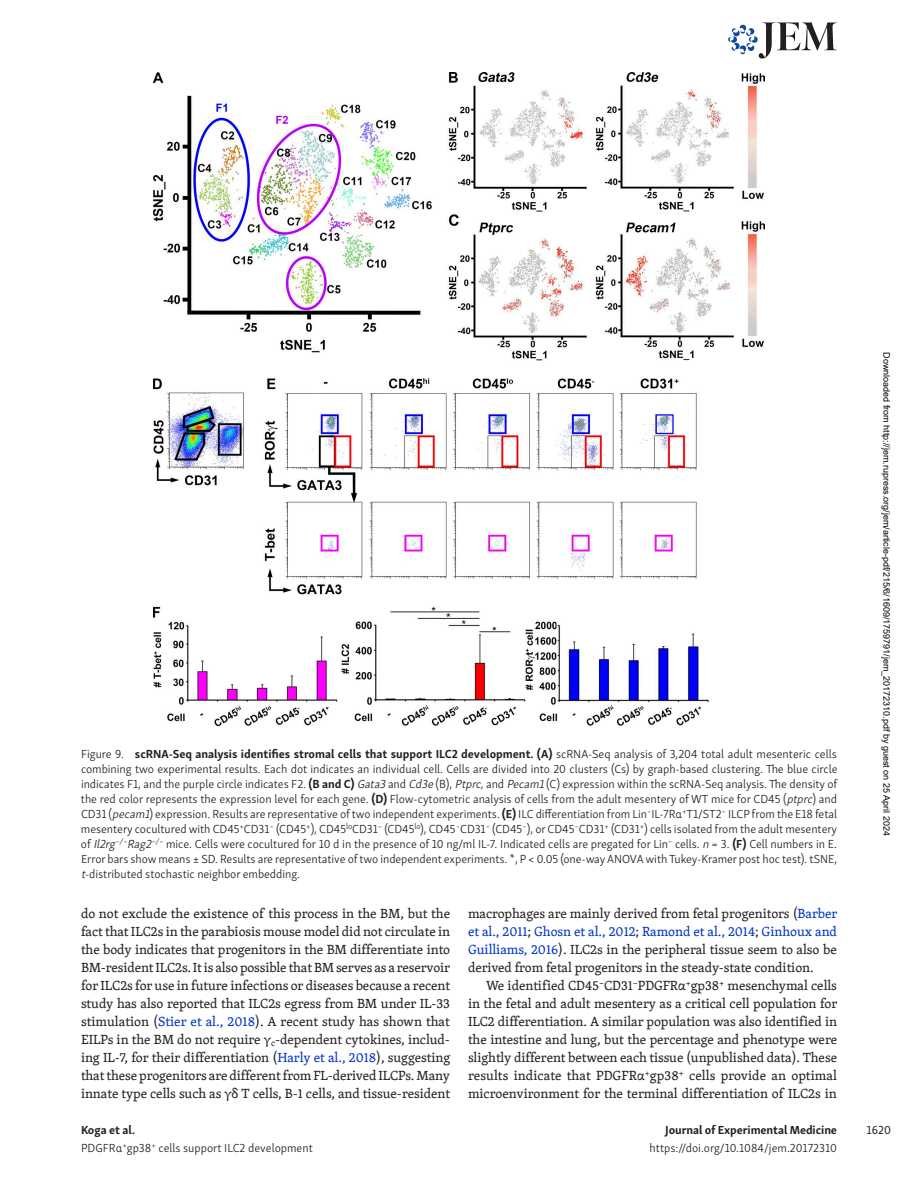
<style>
.page{position:relative;width:918px;height:1188px;background:#fff}
.page>*{position:absolute;margin:0;border:0;box-sizing:border-box;transform-origin:0 0}
.t1{font:13.5px/18px "Skolar PE";letter-spacing:-.005em;color:#231f20;text-align:justify}
.t2{font:300 12px/15px "Skolar Sans PE";color:#231f20}
.t3{font:700 12px "Skolar Sans PE";letter-spacing:-.005em;color:#231f20}
.t4{font:12px "Skolar Sans PE";color:#231f20}
.t5{font:9px "Arial";color:#000}
.s1{font-weight:700}
.s2{font-style:italic}
.s3{color:#0034c9}
</style>
<div class="page">
<svg style="left:728px;top:23px;width:109px;height:35px"></svg>
<img style="left:153px;top:72px;width:612px;height:653px">
<p class="t2" style="left:81px;top:746px;width:758px;text-align:justify">Figure 9. <span class="s1">scRNA-Seq analysis identifies stromal cells that support ILC2 development. (A)</span> scRNA-Seq analysis of 3,204 total adult mesenteric cells combining two experimental results. Each dot indicates an individual cell. Cells are divided into 20 clusters (Cs) by graph-based clustering. The blue circle indicates F1, and the purple circle indicates F2. <span class="s1">(B and C)</span> <span class="s2">Gata3</span> and <span class="s2">Cd3e</span> (B), <span class="s2">Ptprc</span>, and <span class="s2">Pecam1</span>(C) expression within the scRNA-Seq analysis. The density of the red color represents the expression level for each gene. <span class="s1">(D)</span> Flow-cytometric analysis of cells from the adult mesentery of WT mice for CD45 (<span class="s2">ptprc</span>) and CD31 (<span class="s2">pecam1</span>) expression. Results are representative of two independent experiments. <span class="s1">(E)</span> ILC differentiation from Lin<sup>−</sup>IL-7Rα<sup>+</sup>T1/ST2<sup>−</sup> ILCP from the E18 fetal mesentery cocultured with CD45<sup>+</sup>CD31<sup>−</sup> (CD45<sup>+</sup>), CD45<sup>lo</sup>CD31<sup>−</sup> (CD45<sup>lo</sup>), CD45<sup>−</sup>CD31<sup>−</sup> (CD45<sup>−</sup>), or CD45<sup>−</sup>CD31<sup>+</sup> (CD31<sup>+</sup>) cells isolated from the adult mesentery of <span class="s2">Il2rg</span><sup>−/−</sup><span class="s2">Rag2</span><sup>−/−</sup> mice. Cells were cocultured for 10 d in the presence of 10 ng/ml IL-7. Indicated cells are pregated for Lin<sup>−</sup> cells. <span class="s2">n</span> = 3. <span class="s1">(F)</span> Cell numbers in E.<br>Error bars show means ± SD. Results are representative of two independent experiments. *, P &lt; 0.05 (one-way ANOVA with Tukey-Kramer post hoc test). tSNE, <span class="s2">t</span>-distributed stochastic neighbor embedding.</p>
<p class="t1" style="left:81px;top:904px;width:371px">do not exclude the existence of this process in the BM, but the fact that ILC2s in the parabiosis mouse model did not circulate in the body indicates that progenitors in the BM differentiate into BM-resident ILC2s. It is also possible that BM serves as a reservoir for ILC2s for use in future infections or diseases because a recent study has also reported that ILC2s egress from BM under IL-33 stimulation (<span class="s3">Stier et al., 2018</span>). A recent study has shown that EILPs in the BM do not require γ<sub>c</sub>-dependent cytokines, includ&shy;ing IL-7, for their differentiation (<span class="s3">Harly et al., 2018</span>), suggesting that these progenitors are different from FL-derived ILCPs. Many innate type cells such as γδ T cells, B-1 cells, and tissue-resident</p>
<p class="t1" style="left:468px;top:904px;width:371px">macrophages are mainly derived from fetal progenitors (<span class="s3">Barber et al., 2011</span>; <span class="s3">Ghosn et al., 2012</span>; <span class="s3">Ramond et al., 2014</span>; <span class="s3">Ginhoux and Guilliams, 2016</span>). ILC2s in the peripheral tissue seem to also be derived from fetal progenitors in the steady-state condition.</p>
<p class="t1" style="left:468px;top:976px;width:371px;text-indent:18px">We identified CD45<sup>−</sup>CD31<sup>−</sup>PDGFRα<sup>+</sup>gp38<sup>+</sup> mesenchymal cells in the fetal and adult mesentery as a critical cell population for ILC2 differentiation. A similar population was also identified in the intestine and lung, but the percentage and phenotype were slightly different between each tissue (unpublished data). These results indicate that PDGFRα<sup>+</sup>gp38<sup>+</sup> cells provide an optimal microenvironment for the terminal differentiation of ILC2s in</p>
<p class="t2" style="left:81px;top:1120px;width:233px;line-height:18px"><span class="s1">Koga et al.<br></span>PDGFRα<sup>+</sup>gp38<sup>+</sup> cells support ILC2 development</p>
<p class="t3" style="left:665px;top:1120px;width:173px">Journal of Experimental Medicine</p>
<p class="t2" style="left:650px;top:1140px;width:189px">https://doi.org/10.1084/jem.20172310</p>
<p class="t5" style="left:890px;top:352px;width:485px;rotate:90deg">Downloaded from http://jem.rupress.org/jem/article-pdf/215/6/1609/1759791/jem_20172310.pdf by guest on 25 April 2024</p>
<p class="t4" style="left:867px;top:1121px;width:26px">1620</p>
</div>
